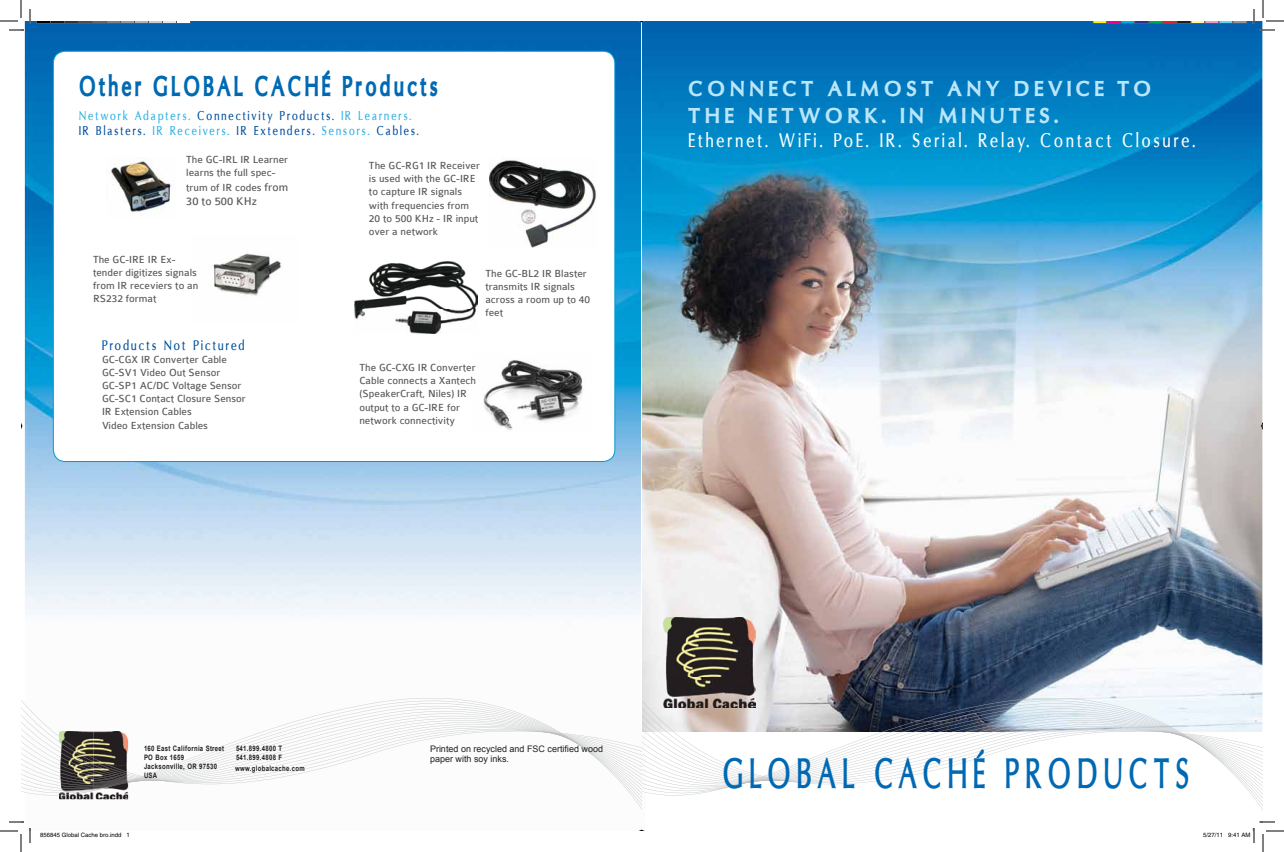
<style>
.page{position:relative;width:1284px;height:852px;background:#fff}
.page>*{position:absolute;margin:0;border:0;box-sizing:border-box;transform-origin:0 0}
.t1{font:700 43.4px "Oregon LDO Extended";letter-spacing:.3em;color:#0069b3;scale:.52 1}
.t2{font:900 29.3px "Oregon LDO Extended";letter-spacing:.21em;color:#0069b3;scale:.57 1}
.t3{font:900 22px/26.5px "Oregon LDO Extended";letter-spacing:.275em;color:#b9e6fa;scale:.8 1}
.t4{font:700 20px "Oregon LDO Demi";letter-spacing:.2em;color:#fff;scale:.8 1}
.t5{font:700 14px "Oregon LDO Demi";letter-spacing:.2em;color:#00509f;scale:.8 1}
.t6{font:700 13px/15.7px "Oregon LDO Demi";letter-spacing:.2em;color:#00509f;scale:.8 1}
.t7{font:12px "Colaborate";color:#58595b}
.t8{font:11px/13.2px "Colaborate";color:#58595b}
.t9{font:9px/10px "Arial";color:#231f20}
.t10{font:700 7.5px/9px "Arial";letter-spacing:.05em;color:#231f20;scale:.8 1}
.t11{font:6px "Times New Roman";color:#000}
.t12{font:6px "Helvetica";color:#000}
.s1{color:#30b3e7}
.s2{font-size:12px}
</style>
<div class="page">
<img style="left:642px;top:21px;width:620px;height:677px">
<svg style="left:642px;top:698px;width:620px;height:111px"></svg>
<img style="left:663px;top:617px;width:93px;height:91px">
<svg style="left:1261px;top:420px;width:2px;height:12px"></svg>
<svg style="left:1092px;top:21px;width:155px;height:3px"></svg>
<img style="left:25px;top:21px;width:616px;height:595px">
<svg style="left:642px;top:716px;width:620px;height:68px"></svg>
<svg style="left:21px;top:698px;width:621px;height:112px"></svg>
<svg style="left:53px;top:51px;width:562px;height:411px"></svg>
<img style="left:107px;top:158px;width:70px;height:59px">
<img style="left:354px;top:262px;width:123px;height:72px">
<img style="left:490px;top:158px;width:107px;height:90px">
<img style="left:192px;top:236px;width:108px;height:87px">
<img style="left:472px;top:353px;width:120px;height:80px">
<img style="left:59px;top:731px;width:69px;height:16px">
<img style="left:59px;top:795px;width:69px;height:4px">
<img style="left:59px;top:736px;width:35px;height:6px">
<img style="left:59px;top:742px;width:35px;height:5px">
<img style="left:59px;top:747px;width:69px;height:4px">
<img style="left:59px;top:751px;width:69px;height:5px">
<img style="left:59px;top:756px;width:69px;height:4px">
<img style="left:59px;top:760px;width:69px;height:35px">
<img style="left:59px;top:769px;width:69px;height:3px">
<img style="left:59px;top:772px;width:69px;height:10px">
<img style="left:59px;top:779px;width:66px;height:3px">
<img style="left:59px;top:782px;width:69px;height:11px">
<svg style="left:636px;top:21px;width:11px;height:10px"></svg>
<svg style="left:0;top:0;width:191px;height:31px"></svg>
<svg style="left:0;top:821px;width:31px;height:31px"></svg>
<svg style="left:1253px;top:0;width:31px;height:31px"></svg>
<svg style="left:1252px;top:821px;width:32px;height:31px"></svg>
<h2 class="t2" style="left:79px;top:70px;width:630px">Other GLOBAL CACHÉ Products</h2>
<p class="t6" style="left:79px;top:108px;width:426px"><span class="s1">Network Adapters.</span> Connectivity Products. <span class="s1">IR Learners.<br></span>IR Blasters. <span class="s1">IR Receivers.</span> IR Extenders. <span class="s1">Sensors.</span> Cables.</p>
<p class="t8" style="left:186px;top:153px;width:104px">The GC-IRL IR Learner learns the full spec-</p>
<p class="t8" style="left:186px;top:181px;width:103px">trum of IR codes <span class="s2">from</span></p>
<p class="t7" style="left:186px;top:195px;width:72px">30 to 500 KHz</p>
<p class="t8" style="left:245px;top:166px;width:4px">l</p>
<p class="t8" style="left:93px;top:253px;width:107px">The GC-IRE IR Ex&shy;tender digitizes signals from IR receviers to an<br>RS232 format</p>
<p class="t5" style="left:102px;top:337px;width:180px">Products Not Pictured</p>
<p class="t8" style="left:102px;top:353px;width:145px">GC-CGX IR Converter Cable<br>GC-SV1 Video Out Sensor<br>GC-SP1 AC/DC Voltage Sensor<br>GC-SC1 Contact Closure Sensor<br>IR Extension Cables<br>Video Extension Cables</p>
<p class="t8" style="left:369px;top:159px;width:113px">The GC-RG1 IR Receiver is used with the GC-IRE to capture IR signals with frequencies from<br>20 to 500 KHz - IR input over a network</p>
<p class="t8" style="left:485px;top:267px;width:106px">The GC-BL2 IR Blaster transmits IR signals across a room up to 40 feet</p>
<p class="t8" style="left:359px;top:361px;width:118px">The GC-CXG IR Converter<br>Cable connects a Xantech (SpeakerCraft, Niles) IR output to a GC-IRE for network connectivity</p>
<h3 class="t3" style="left:689px;top:76px;width:579px">CONNECT ALMOST ANY DEVICE TO<br>THE NETWORK. IN MINUTES.</h3>
<h3 class="t4" style="left:689px;top:128px;width:635px">Ethernet. WiFi. PoE. IR. Serial. Relay. Contact Closure.</h3>
<p class="t10" style="left:144px;top:745px;width:102px">160 East California Street<br>PO Box 1659<br>Jacksonville, OR 97530<br>USA</p>
<p class="t10" style="left:236px;top:745px;width:59px">541.899.4800 T<br>541.899.4808 F</p>
<p class="t10" style="left:235px;top:764px;width:88px">www.globalcache.com</p>
<p class="t9" style="left:430px;top:744px;width:175px">Printed on recycled and FSC certified wood paper with soy inks.</p>
<p class="t9" style="left:564px;top:744px;width:6px">i</p>
<h1 class="t1" style="left:724px;top:748px;width:898px">GLOBAL CACHÉ PRODUCTS</h1>
<p class="t12" style="left:40px;top:831px;width:91px">856845 Global Cache bro.indd 1</p>
<p class="t11" style="left:1188px;top:831px;width:60px">5/21/2010 8:40:18 AM</p>
<p class="t12" style="left:1203px;top:831px;width:49px">5/27/11 9:41 AM</p>
<p class="t11" style="left:40px;top:831px;width:92px">GC_ProductBrochure-current.in d 1</p>
</div>
